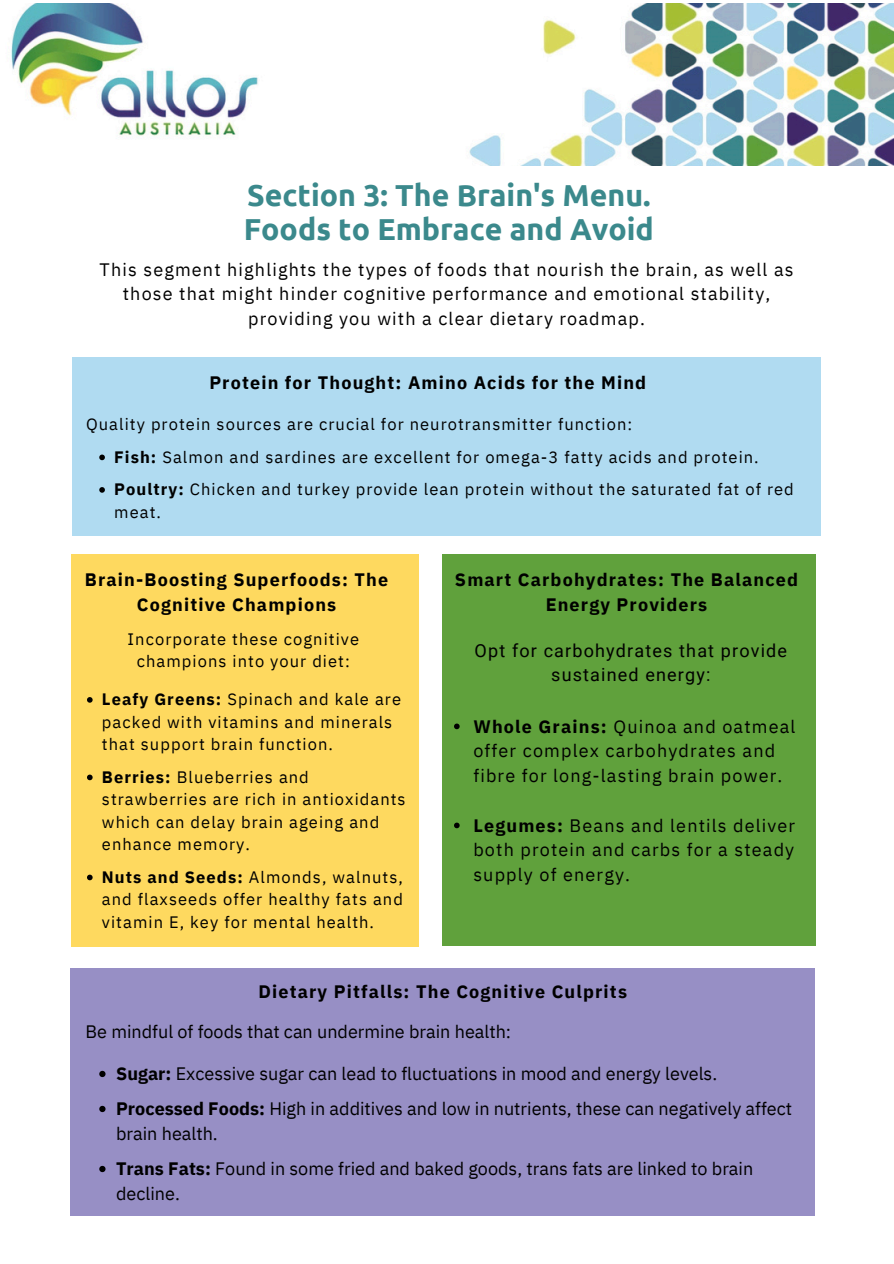
<style>
.page{position:relative;width:894px;height:1264px;background:#fff}
.page>*{position:absolute;margin:0;border:0;box-sizing:border-box;transform-origin:0 0}
.t1{font:700 30.3px/33.8px "Ubuntu";color:#3b898c}
.t2{font:18px/24.8px "IBM Plex Sans";letter-spacing:.065em;color:#000;text-align:center}
.t3{font:18px/25px "IBM Plex Sans";color:#000}
.t4{font:700 18px/24.8px "IBM Plex Sans";letter-spacing:.065em;color:#000;text-align:center}
.t5{font:18px/24.8px "Roboto";letter-spacing:.065em;color:#000;text-align:center}
.t6{font:16.5px/22.5px "IBM Plex Sans";letter-spacing:.065em;color:#000}
.s1{font-weight:700}
</style>
<div class="page">
<div style="left:442px;top:554px;width:373px;height:391px;background:#60a13c"></div>
<div style="left:71px;top:554px;width:347px;height:392px;background:#fed95f"></div>
<div style="left:70px;top:967px;width:744px;height:248px;background:#978fc5"></div>
<div style="left:72px;top:357px;width:748px;height:179px;background:#b0dbf1"></div>
<img style="left:11px;top:3px;width:882px;height:162px">
<svg style="left:87px;top:697px;width:6px;height:5px"></svg>
<svg style="left:87px;top:774px;width:6px;height:6px"></svg>
<svg style="left:87px;top:874px;width:6px;height:6px"></svg>
<svg style="left:99px;top:1070px;width:6px;height:7px"></svg>
<svg style="left:99px;top:1105px;width:6px;height:7px"></svg>
<svg style="left:99px;top:1165px;width:6px;height:7px"></svg>
<svg style="left:99px;top:454px;width:6px;height:6px"></svg>
<svg style="left:99px;top:487px;width:6px;height:5px"></svg>
<svg style="left:454px;top:723px;width:5px;height:6px"></svg>
<svg style="left:454px;top:822px;width:5px;height:6px"></svg>
<h1 class="t1" style="left:244px;top:178px;width:411px">Section 3: The Brain's Menu.<br>Foods to Embrace and Avoid</h1>
<p class="t2" style="left:100px;top:256px;width:695px">This segment highlights the types of foods that nourish the brain, as well as those that might hinder cognitive performance and emotional stability, providing you with a clear dietary roadmap.</p>
<p class="t4" style="left:209px;top:370px;width:438px">Protein for Thought: Amino Acids for the Mind</p>
<p class="t6" style="left:86px;top:413px;width:547px">Quality protein sources are crucial for neurotransmitter function:</p>
<h2 class="t6" style="left:114px;top:445px;width:646px"><span class="s1">Fish:</span> Salmon and sardines are excellent for omega-3 fatty acids and protein.</h2>
<h2 class="t6" style="left:114px;top:478px;width:681px"><span class="s1">Poultry:</span> Chicken and turkey provide lean protein without the saturated fat of red meat.</h2>
<h2 class="t4" style="left:85px;top:567px;width:305px">Brain-Boosting Superfoods: The<br>Cognitive Champions</h2>
<h2 class="t4" style="left:455px;top:567px;width:344px">Smart Carbohydrates: The Balanced<br>Energy Providers</h2>
<p class="t6" style="left:128px;top:627px;width:233px;text-align:center">Incorporate these cognitive champions into your diet:</p>
<p class="t5" style="left:474px;top:638px;width:314px">Opt for carbohydrates that provide sustained energy:</p>
<p class="t2" style="left:473px;top:713px;width:323px;text-align:left"><span class="s1">Whole Grains:</span> Quinoa and oatmeal offer complex carbohydrates and fibre for long-lasting brain power.</p>
<p class="t2" style="left:473px;top:812px;width:323px;text-align:justify"><span class="s1">Legumes:</span> Beans and lentils deliver both protein and carbs for a steady supply of energy.</p>
<p class="t6" style="left:102px;top:687px;width:300px"><span class="s1">Leafy Greens:</span> Spinach and kale are packed with vitamins and minerals that support brain function.</p>
<p class="t6" style="left:102px;top:765px;width:305px"><span class="s1">Berries:</span> Blueberries and strawberries are rich in antioxidants which can delay brain ageing and enhance memory.</p>
<p class="t6" style="left:102px;top:865px;width:302px;text-align:justify"><span class="s1">Nuts and Seeds:</span> Almonds, walnuts, and flaxseeds offer healthy fats and vitamin E, key for mental health.</p>
<p class="t4" style="left:258px;top:978px;width:370px">Dietary Pitfalls: The Cognitive Culprits</p>
<p class="t3" style="left:85px;top:1019px;width:427px">Be mindful of foods that can undermine brain health:</p>
<p class="t3" style="left:116px;top:1060px;width:602px"><span class="s1">Sugar:</span> Excessive sugar can lead to fluctuations in mood and energy levels.</p>
<p class="t3" style="left:116px;top:1095px;width:677px"><span class="s1">Processed Foods:</span> High in additives and low in nutrients, these can negatively affect brain health.</p>
<p class="t3" style="left:116px;top:1155px;width:638px"><span class="s1">Trans Fats:</span> Found in some fried and baked goods, trans fats are linked to brain decline.</p>
</div>
